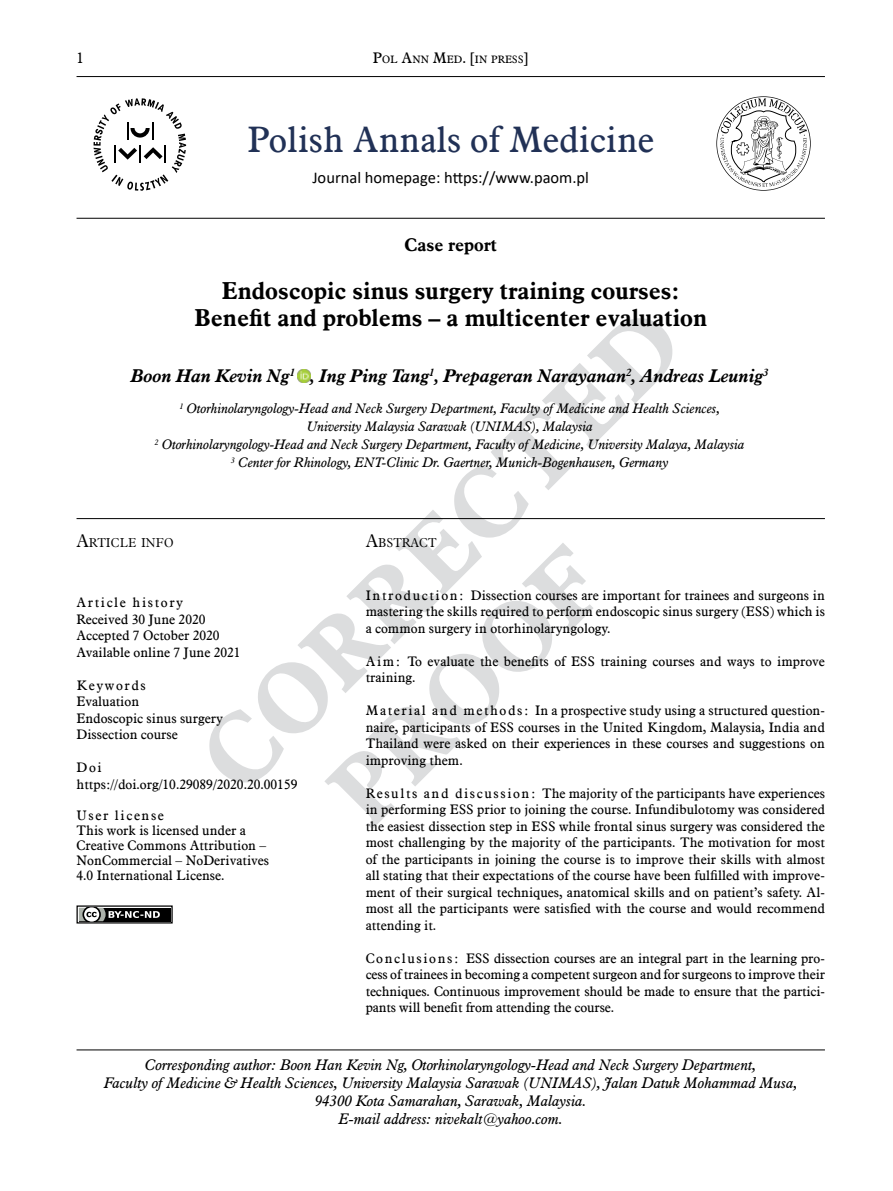
<style>
.page{position:relative;width:893px;height:1191px;background:#fff}
.page>*{position:absolute;margin:0;border:0;box-sizing:border-box;transform-origin:0 0}
.t1{font:36px "Aldine 721 EU";color:#213156}
.t2{font:700 24px/27px "Aldine 721 EU";color:#000;text-align:center}
.t3{font:italic 700 18px "Aldine 721 EU";color:#000}
.t4{font:700 18px "Aldine 721 EU";color:#000}
.t5{font:16.5px "Calibri";color:#000}
.t6{font:italic 15px/18px "Aldine 721 EU";color:#000;text-align:center}
.t7{font:15px "Aldine 721 EU";color:#000}
.t8{font:13.5px/16.5px "Aldine 721 EU";color:#000}
.t9{font:italic 13.5px/18px "Aldine 721 EU";color:#000;text-align:center}
.t10{font:12.6px "Aldine 721 Lt EU";color:#000}
.t11{font:10.5px "Aldine 721 EU";color:#000}
.s1{font-size:15px}
.s2{font-size:18px}
</style>
<div class="page">
<hr style="left:77px;top:76px;width:748px;height:1px;background:#000">
<svg style="left:86px;top:318px;width:587px;height:461px"></svg>
<svg style="left:324px;top:542px;width:270px;height:287px"></svg>
<svg style="left:298px;top:370px;width:13px;height:12px"></svg>
<hr style="left:77px;top:1049px;width:748px;height:1px;background:#000">
<svg style="left:76px;top:742px;width:182px;height:182px"></svg>
<hr style="left:77px;top:518px;width:748px;height:1px;background:#000">
<hr style="left:77px;top:218px;width:748px;height:1px;background:#000">
<svg style="left:94px;top:98px;width:92px;height:93px"></svg>
<svg style="left:716px;top:96px;width:95px;height:95px"></svg>
<p class="t7" style="left:77px;top:49px;width:9px">1</p>
<p class="t11" style="left:373px;top:53px;width:157px"><span class="s1">P</span>OL <span class="s1">A</span>NN <span class="s1">M</span>ED<span class="s1">. [</span>IN PRESS<span class="s1">]</span></p>
<h1 class="t1" style="left:248px;top:117px;width:408px">Polish Annals of Medicine</h1>
<p class="t5" style="left:312px;top:166px;width:278px">Journal homepage: https://www.paom.pl</p>
<h3 class="t4" style="left:404px;top:234px;width:94px">Case report</h3>
<h2 class="t2" style="left:194px;top:278px;width:514px">Endoscopic sinus surgery training courses:<br>Benefit and problems – a multicenter evaluation</h2>
<h3 class="t3" style="left:131px;top:365px;width:639px">Boon Han Kevin Ng<sup>1</sup> , Ing Ping Tang<sup>1</sup>, Prepageran Narayanan<sup>2</sup>, Andreas Leunig<sup>3</sup></h3>
<p class="t9" style="left:155px;top:400px;width:591px"><sup>1</sup> Otorhinolaryngology-Head and Neck Surgery Department, Faculty of Medicine and Health Sciences, University Malaysia Sarawak (UNIMAS), Malaysia<br><sup>2</sup> Otorhinolaryngology-Head and Neck Surgery Department, Faculty of Medicine, University Malaya, Malaysia <sup>3</sup> Center for Rhinology, ENT-Clinic Dr. Gaertner, Munich-Bogenhausen, Germany</p>
<p class="t10" style="left:77px;top:535px;width:99px"><span class="s2">a</span>RTICLE INFO</p>
<p class="t8" style="left:77px;top:594px;width:166px">Article history<br>Received 30 June 2020<br>Accepted 7 October 2020<br>Available online 7 June 2021</p>
<p class="t8" style="left:77px;top:677px;width:148px">Keywords<br>Evaluation<br>Endoscopic sinus surgery<br>Dissection course</p>
<p class="t8" style="left:77px;top:759px;width:222px">Doi https://doi.org/10.29089/2020.20.00159</p>
<p class="t8" style="left:77px;top:808px;width:194px;line-height:15px">User license<br>This work is licensed under a<br>Creative Commons Attribution –<br>NonCommercial – NoDerivatives<br>4.0 International License.</p>
<p class="t10" style="left:366px;top:535px;width:72px"><span class="s2">A</span>BSTRACT</p>
<p class="t8" style="left:366px;top:587px;width:461px;text-align:justify">Introduction: Dissection courses are important for trainees and surgeons in mastering the skills required to perform endoscopic sinus surgery (ESS) which is a common surgery in otorhinolaryngology.</p>
<p class="t8" style="left:366px;top:653px;width:461px">Aim: To evaluate the benefits of ESS training courses and ways to improve training.</p>
<p class="t8" style="left:366px;top:703px;width:461px;text-align:justify">Material and methods: In a prospective study using a structured question&shy;naire, participants of ESS courses in the United Kingdom, Malaysia, India and Thailand were asked on their experiences in these courses and suggestions on improving them.</p>
<p class="t8" style="left:366px;top:785px;width:461px;text-align:justify">Results and discussion: The majority of the participants have experiences in performing ESS prior to joining the course. Infundibulotomy was considered the easiest dissection step in ESS while frontal sinus surgery was considered the most challenging by the majority of the participants. The motivation for most of the participants in joining the course is to improve their skills with almost all stating that their expectations of the course have been fulfilled with improve&shy;ment of their surgical techniques, anatomical skills and on patient’s safety. Al&shy;most all the participants were satisfied with the course and would recommend attending it.</p>
<p class="t8" style="left:366px;top:950px;width:461px;text-align:justify">Conclusions: ESS dissection courses are an integral part in the learning pro&shy;cess of trainees in becoming a competent surgeon and for surgeons to improve their techniques. Continuous improvement should be made to ensure that the partici&shy;pants will benefit from attending the course.</p>
<p class="t6" style="left:104px;top:1056px;width:695px">Corresponding author: Boon Han Kevin Ng, Otorhinolaryngology-Head and Neck Surgery Department,<br>Faculty of Medicine &amp; Health Sciences, University Malaysia Sarawak (UNIMAS), Jalan Datuk Mohammad Musa, 94300 Kota Samarahan, Sarawak, Malaysia.<br>E-mail address: nivekalt@yahoo.com.</p>
</div>
